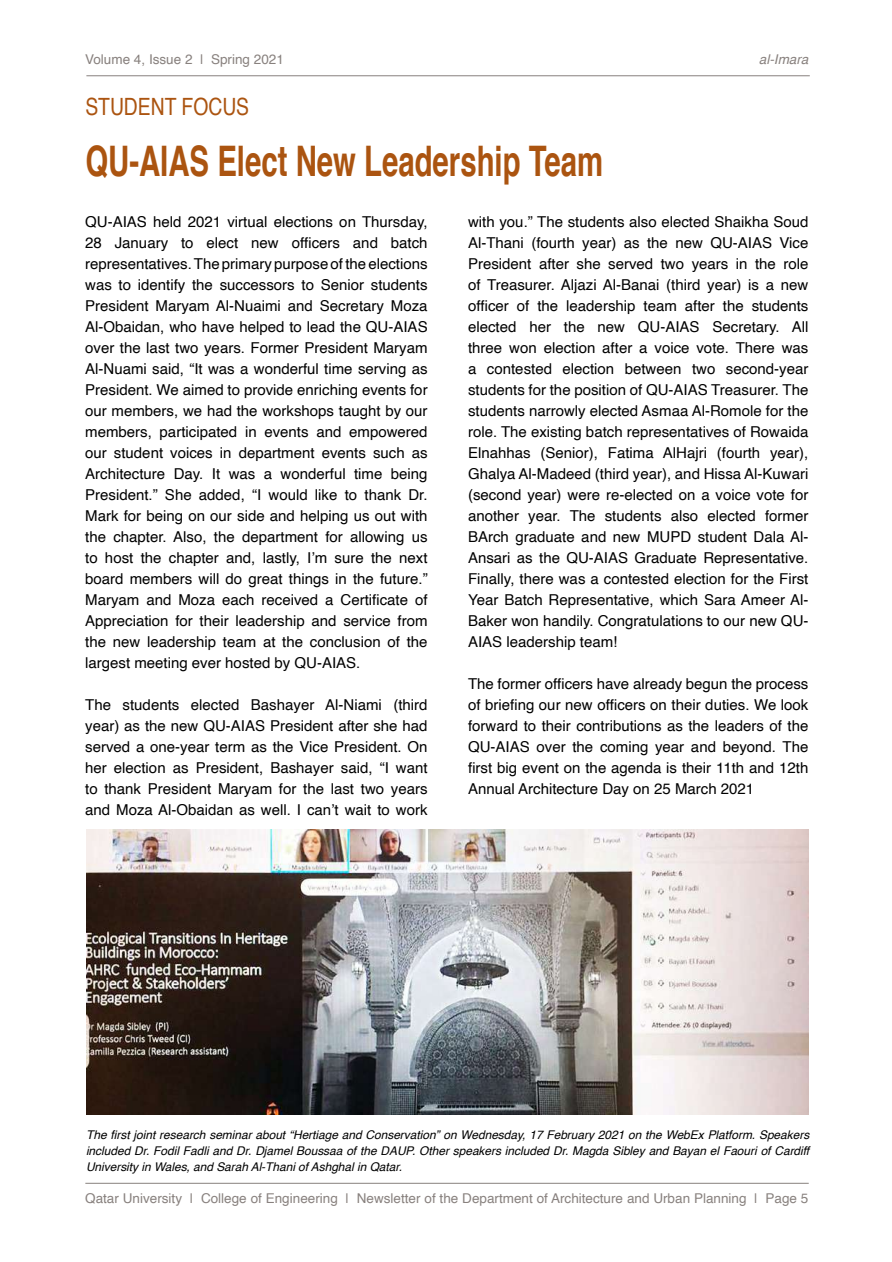
<style>
.page{position:relative;width:892px;height:1262px;background:#fff}
.page>*{position:absolute;margin:0;border:0;box-sizing:border-box;transform-origin:0 0}
.t1{font:700 42.15px "Helvetica";color:#ab5410;scale:.7 1}
.t2{font:23.85px "Helvetica";color:#ab5410;scale:.81 1}
.t3{font:15px/21px "Helvetica";color:#000;text-align:justify}
.t4{font:13.5px "Helvetica";color:#88817e}
.t5{font:italic 13.5px "Helvetica";color:#88817e}
.t6{font:italic 12px/15.8px "Helvetica";color:#000;text-align:justify}
</style>
<div class="page">
<hr style="left:86px;top:75px;width:723px;height:1px;background:#88817e">
<hr style="left:85px;top:1182px;width:723px;height:1px;background:#88817e">
<img style="left:87px;top:829px;width:721px;height:285px">
<p class="t4" style="left:85px;top:49px;width:200px">Volume 4, Issue 2 | Spring 2021</p>
<p class="t5" style="left:758px;top:48px;width:51px">al-Imara</p>
<h2 class="t2" style="left:85px;top:88px;width:204px">STUDENT FOCUS</h2>
<h1 class="t1" style="left:85px;top:127px;width:741px">QU-AIAS Elect New Leadership Team</h1>
<p class="t3" style="left:85px;top:211px;width:344px">QU-AIAS held 2021 virtual elections on Thursday, 28 January to elect new officers and batch representatives. The primary purpose of the elections was to identify the successors to Senior students President Maryam Al-Nuaimi and Secretary Moza Al-Obaidan, who have helped to lead the QU-AIAS over the last two years. Former President Maryam Al-Nuami said, “It was a wonderful time serving as President. We aimed to provide enriching events for our members, we had the workshops taught by our members, participated in events and empowered our student voices in department events such as Architecture Day. It was a wonderful time being President.” She added, “I would like to thank Dr.<br>Mark for being on our side and helping us out with the chapter. Also, the department for allowing us to host the chapter and, lastly, I’m sure the next board members will do great things in the future.” Maryam and Moza each received a Certificate of Appreciation for their leadership and service from the new leadership team at the conclusion of the largest meeting ever hosted by QU-AIAS.</p>
<p class="t3" style="left:85px;top:694px;width:344px">The students elected Bashayer Al-Niami (third year) as the new QU-AIAS President after she had served a one-year term as the Vice President. On her election as President, Bashayer said, “I want to thank President Maryam for the last two years and Moza Al-Obaidan as well. I can’t wait to work</p>
<p class="t3" style="left:468px;top:211px;width:342px">with you.” The students also elected Shaikha Soud Al-Thani (fourth year) as the new QU-AIAS Vice President after she served two years in the role of Treasurer. Aljazi Al-Banai (third year) is a new officer of the leadership team after the students elected her the new QU-AIAS Secretary. All three won election after a voice vote. There was a contested election between two second-year students for the position of QU-AIAS Treasurer. The students narrowly elected Asmaa Al-Romole for the role. The existing batch representatives of Rowaida Elnahhas (Senior), Fatima AlHajri (fourth year), Ghalya Al-Madeed (third year), and Hissa Al-Kuwari (second year) were re-elected on a voice vote for another year. The students also elected former BArch graduate and new MUPD student Dala Al-Ansari as the QU-AIAS Graduate Representative.<br>Finally, there was a contested election for the First Year Batch Representative, which Sara Ameer Al-Baker won handily. Congratulations to our new QU-AIAS leadership team!</p>
<p class="t3" style="left:468px;top:673px;width:342px">The former officers have already begun the process of briefing our new officers on their duties. We look forward to their contributions as the leaders of the QU-AIAS over the coming year and beyond. The first big event on the agenda is their 11th and 12th Annual Architecture Day on 25 March 2021</p>
<p class="t6" style="left:86px;top:1127px;width:724px">The first joint research seminar about “Hertiage and Conservation” on Wednesday, 17 February 2021 on the WebEx Platform. Speakers included Dr. Fodil Fadli and Dr. Djamel Boussaa of the DAUP. Other speakers included Dr. Magda Sibley and Bayan el Faouri of Cardiff University in Wales, and Sarah Al-Thani of Ashghal in Qatar.</p>
<p class="t4" style="left:85px;top:1187px;width:724px">Qatar University | College of Engineering | Newsletter of the Department of Architecture and Urban Planning | Page 5</p>
</div>
